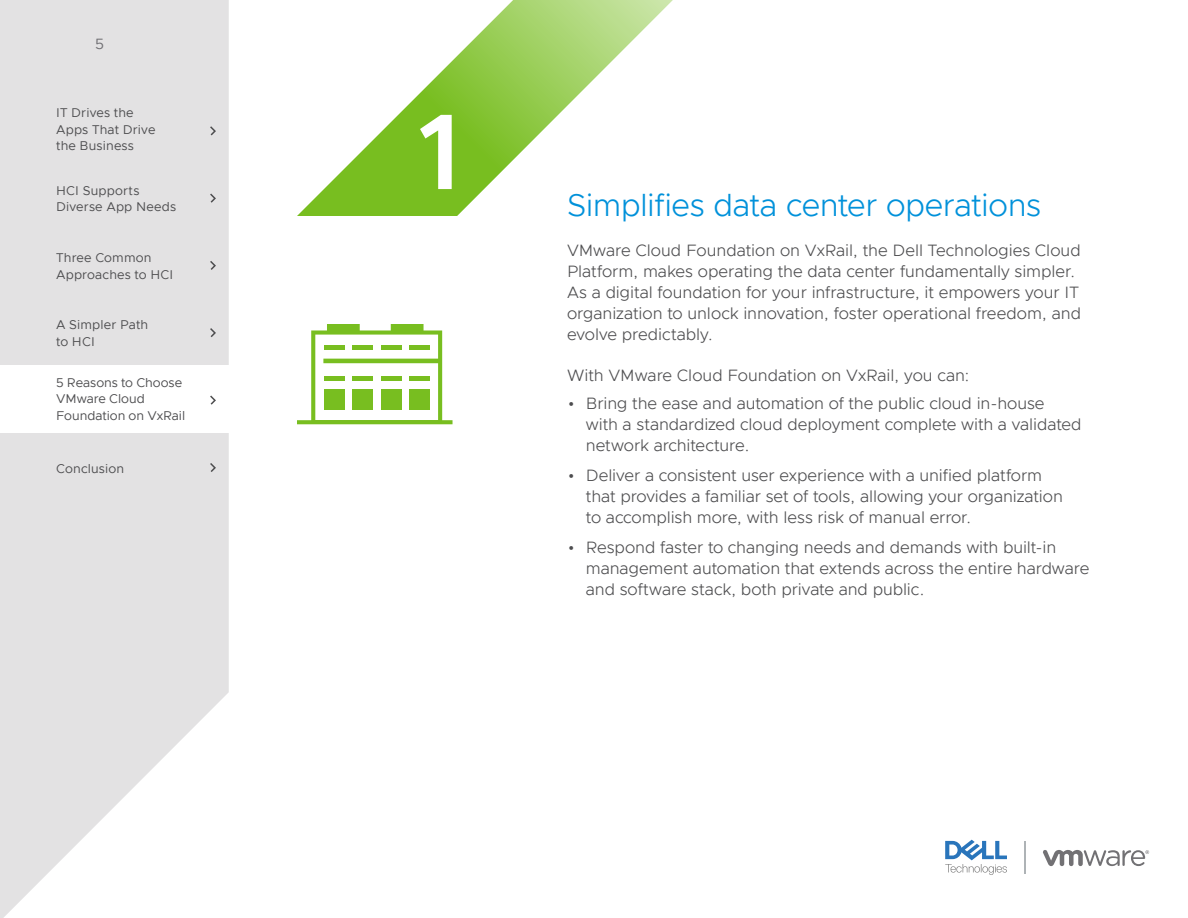
<style>
.page{position:relative;width:1188px;height:918px;background:#fff}
.page>*{position:absolute;margin:0;border:0;box-sizing:border-box;transform-origin:0 0}
.eBook_MAIN_HEADLINE{font:600 108px "Metropolis";color:#fff}
.eBook_MAIN_HEADLINE-2{font:300 31.5px "Metropolis";letter-spacing:-.015em;color:#0091da}
.eBook_BODY_TEXT{font:300 16.5px/21px "Metropolis";letter-spacing:-.005em;color:#4d4d4f}
.t1{font:15px "Metropolis";color:#717074}
.eBOOK_MENU_STYLE{font:12.75px/16.5px "Metropolis";letter-spacing:.005em;color:#4d4d4f}
</style>
<div class="page">
<svg style="left:297px;top:0;width:376px;height:216px"></svg>
<svg style="left:0;top:0;width:229px;height:918px;background:#e6e6e6"></svg>
<svg style="left:297px;top:324px;width:156px;height:100px"></svg>
<hr style="left:1024px;top:841px;width:2px;height:33px;background:#aeb3b6">
<svg style="left:1043px;top:850px;width:106px;height:16px"></svg>
<svg style="left:945px;top:840px;width:62px;height:35px"></svg>
<svg style="left:208px;top:259px;width:9px;height:13px"></svg>
<svg style="left:208px;top:461px;width:9px;height:13px"></svg>
<svg style="left:208px;top:192px;width:9px;height:12px"></svg>
<svg style="left:208px;top:125px;width:9px;height:12px"></svg>
<div style="left:0;top:366px;width:229px;height:67px;background:#fff"></div>
<svg style="left:208px;top:326px;width:9px;height:13px"></svg>
<svg style="left:210px;top:395px;width:6px;height:10px"></svg>
<p class="t1" style="left:95px;top:35px;width:10px">5</p>
<p class="eBOOK_MENU_STYLE" style="left:56px;top:105px;width:101px">IT Drives the<br>Apps That Drive the Business</p>
<p class="eBOOK_MENU_STYLE" style="left:56px;top:182px;width:122px">HCI Supports<br>Diverse App Needs</p>
<p class="eBOOK_MENU_STYLE" style="left:56px;top:250px;width:119px">Three Common<br>Approaches to HCI</p>
<p class="eBOOK_MENU_STYLE" style="left:56px;top:317px;width:94px">A Simpler Path to HCI</p>
<p class="eBOOK_MENU_STYLE" style="left:56px;top:374px;width:131px">5 Reasons to Choose<br>VMware Cloud<br>Foundation on VxRail</p>
<p class="eBOOK_MENU_STYLE" style="left:56px;top:376px;width:131px">5 Reasons to Choose<br>VMware Cloud<br>Foundation on VxRail</p>
<p class="eBOOK_MENU_STYLE" style="left:56px;top:460px;width:69px">Conclusion</p>
<p class="eBook_MAIN_HEADLINE" style="left:418px;top:84px;width:45px">1</p>
<p class="eBook_MAIN_HEADLINE-2" style="left:567px;top:186px;width:476px">Simplifies data center operations</p>
<p class="eBook_BODY_TEXT" style="left:567px;top:240px;width:516px">VMware Cloud Foundation on VxRail, the Dell Technologies Cloud Platform, makes operating the data center fundamentally simpler.<br>As a digital foundation for your infrastructure, it empowers your IT organization to unlock innovation, foster operational freedom, and evolve predictably.</p>
<p class="eBook_BODY_TEXT" style="left:567px;top:365px;width:404px">With VMware Cloud Foundation on VxRail, you can:</p>
<p class="eBook_BODY_TEXT" style="left:586px;top:393px;width:497px;text-indent:-18px">• Bring the ease and automation of the public cloud in-house<br>with a standardized cloud deployment complete with a validated network architecture.</p>
<p class="eBook_BODY_TEXT" style="left:586px;top:465px;width:478px;text-indent:-18px">• Deliver a consistent user experience with a unified platform that provides a familiar set of tools, allowing your organization to accomplish more, with less risk of manual error.</p>
<p class="eBook_BODY_TEXT" style="left:586px;top:537px;width:505px;text-indent:-18px">• Respond faster to changing needs and demands with built-in management automation that extends across the entire hardware and software stack, both private and public.</p>
</div>
